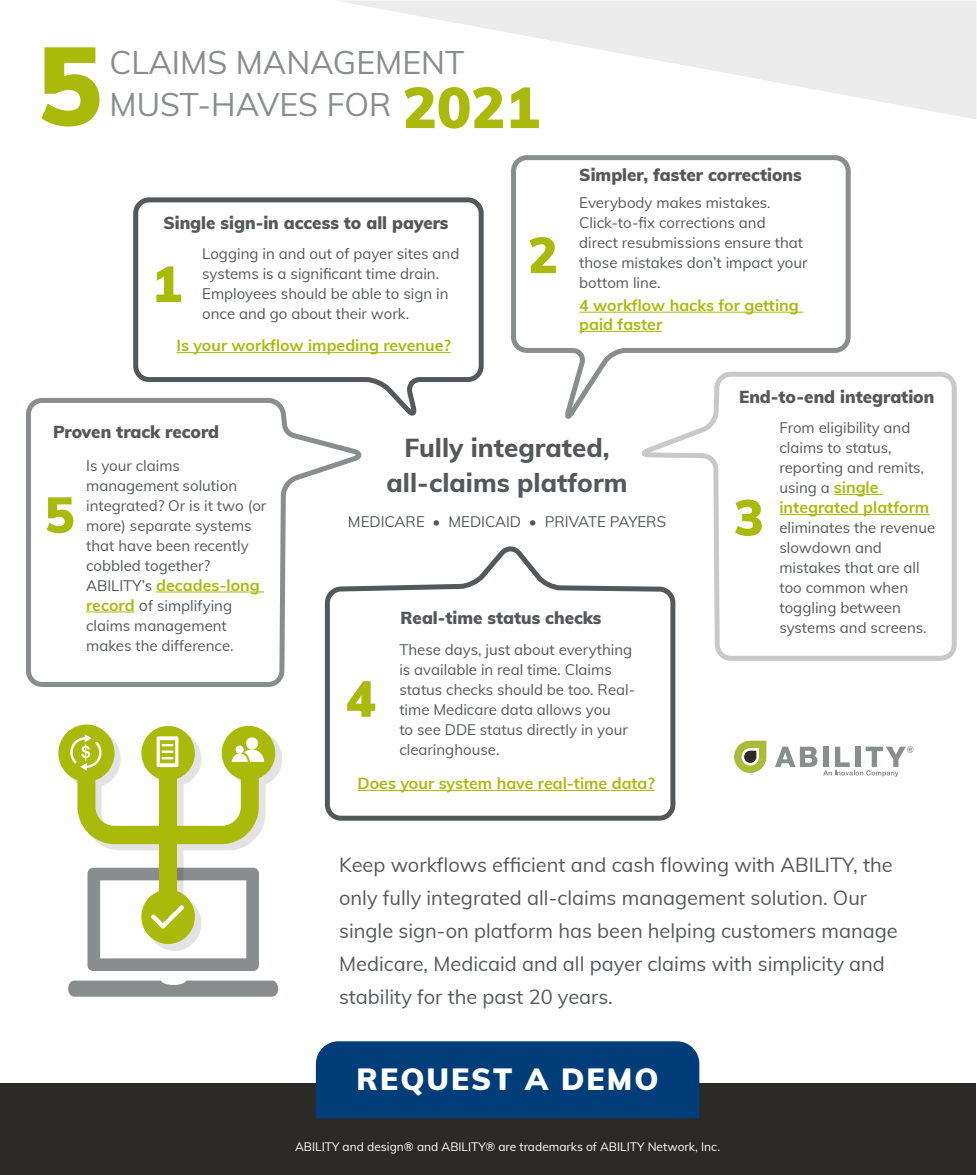
<style>
.page{position:relative;width:977px;height:1175px;background:#fff}
.page>*{position:absolute;margin:0;border:0;box-sizing:border-box;transform-origin:0 0}
.t1{font:900 50px "Muli";color:#aaba0a}
.t2{font:32px/42px "Muli";color:#898d8d}
.t3{font:900 30px "Muli";letter-spacing:.07em;color:#fff}
.t4{font:800 26px/35px "Muli";color:#54585a;text-align:center}
.t5{font:20px/33px "Muli";color:#54585a}
.t6{font:900 17px "Muli";color:#54585a}
.t7{font:700 16px/19.2px "Muli";color:#aaba0a}
.t8{font:15px/20px "Muli";color:#54585a}
.t9{font:12px "Muli";color:#fff}
.s1{font-weight:900;font-size:57px;color:#aaba0a}
.s2{font-weight:400;font-size:15px;color:#54585a}
.s3{font-weight:700;font-size:16px;color:#aaba0a}
.s4{font-size:16px}
</style>
<div class="page">
<div style="left:0;top:1083px;width:976px;height:91px;background:#2d2926"></div>
<svg style="left:324px;top:546px;width:352px;height:275px"></svg>
<svg style="left:133px;top:197px;width:351px;height:219px"></svg>
<svg style="left:42px;top:47px;width:57px;height:79px"></svg>
<svg style="left:775px;top:746px;width:42px;height:21px"></svg>
<svg style="left:734px;top:740px;width:32px;height:33px"></svg>
<svg style="left:823px;top:746px;width:90px;height:30px"></svg>
<svg style="left:637px;top:371px;width:320px;height:292px"></svg>
<svg style="left:26px;top:395px;width:341px;height:294px"></svg>
<svg style="left:511px;top:155px;width:342px;height:270px"></svg>
<hr style="left:176px;top:352px;width:275px;height:1px;background:#aaba0a">
<hr style="left:579px;top:312px;width:224px;height:1px;background:#aaba0a">
<hr style="left:579px;top:331px;width:83px;height:1px;background:#aaba0a">
<hr style="left:357px;top:790px;width:297px;height:1px;background:#aaba0a">
<svg style="left:338px;top:0;width:638px;height:119px"></svg>
<svg style="left:68px;top:980px;width:210px;height:16px;background:#919595"></svg>
<div style="left:64px;top:731px;width:218px;height:219px;background:#000;opacity:.11"></div>
<div style="left:141px;top:726px;width:54px;height:54px;background:#aaba0a;border-radius:50%"></div>
<div style="left:222px;top:726px;width:53px;height:54px;background:#aaba0a;border-radius:50%"></div>
<div style="left:58px;top:724px;width:56px;height:57px;background:#aaba0a;border-radius:50%"></div>
<div style="left:159px;top:753px;width:18px;height:163px;background:#aaba0a"></div>
<svg style="left:70px;top:734px;width:194px;height:110px"></svg>
<div style="left:235px;top:745px;width:9px;height:8px;background:#fff;border-radius:50%"></div>
<svg style="left:87px;top:867px;width:172px;height:104px"></svg>
<div style="left:316px;top:1041px;width:383px;height:77px;background:#003d79"></div>
<h2 class="t2" style="left:110px;top:40px;width:431px">CLAIMS MANAGEMENT<br>MUST-HAVES FOR <span class="s1">2021</span></h2>
<p class="t6" style="left:163px;top:210px;width:287px">Single sign-in access to all payers</p>
<h1 class="t1" style="left:152px;top:247px;width:31px">1</h1>
<p class="t8" style="left:202px;top:243px;width:258px">Logging in and out of payer sites and systems is a significant time drain.<br>Employees should be able to sign in once and go about their work.</p>
<p class="t7" style="left:176px;top:335px;width:276px">Is your workflow impeding revenue?</p>
<h1 class="t1" style="left:528px;top:218px;width:32px">2</h1>
<p class="t6" style="left:579px;top:162px;width:224px">Simpler, faster corrections</p>
<p class="t8" style="left:579px;top:192px;width:230px">Everybody makes mistakes.<br>Click-to-fix corrections and direct resubmissions ensure that those mistakes don’t impact your bottom line.</p>
<p class="t7" style="left:579px;top:295px;width:221px">4 workflow hacks for getting paid faster</p>
<p class="t6" style="left:739px;top:384px;width:197px">End-to-end integration</p>
<p class="t6" style="left:53px;top:419px;width:168px">Proven track record</p>
<h1 class="t1" style="left:45px;top:478px;width:31px">5</h1>
<p class="t8" style="left:86px;top:454px;width:182px">Is your claims management solution integrated? Or is it two (or more) separate systems that have been recently cobbled together?</p>
<p class="t7" style="left:86px;top:574px;width:175px"><span class="s2">ABILITY’s</span> decades-long</p>
<p class="t8" style="left:86px;top:594px;width:149px"><span class="s3">record</span> <span class="s4">o</span>f simplifying claims management makes the difference.</p>
<h3 class="t4" style="left:386px;top:429px;width:242px">Fully integrated, all-claims platform</h3>
<p class="t8" style="left:348px;top:510px;width:319px">MEDICARE • MEDICAID • PRIVATE PAYERS</p>
<h1 class="t1" style="left:346px;top:662px;width:31px">4</h1>
<p class="t6" style="left:400px;top:605px;width:202px">Real-time status checks</p>
<p class="t8" style="left:399px;top:638px;width:237px">These days, just about everything is available in real time. Claims status checks should be too. Real&shy;time Medicare data allows you<br>to see DDE status directly in your clearinghouse.</p>
<p class="t7" style="left:357px;top:773px;width:299px">Does your system have real-time data?</p>
<h1 class="t1" style="left:734px;top:481px;width:31px">3</h1>
<p class="t8" style="left:779px;top:417px;width:146px">From eligibility and claims to status, reporting and remits, using a <span class="s3">single</span></p>
<p class="t7" style="left:779px;top:497px;width:151px">integrated platform</p>
<p class="t8" style="left:779px;top:517px;width:157px">eliminates the revenue slowdown and mistakes that are all too common when toggling between systems and screens.</p>
<p class="t5" style="left:339px;top:847px;width:560px">Keep workflows efficient and cash flowing with ABILITY, the only fully integrated all-claims management solution. Our single sign-on platform has been helping customers manage Medicare, Medicaid and all payer claims with simplicity and stability for the past 20 years.</p>
<h3 class="t3" style="left:356px;top:1056px;width:303px">REQUEST A DEMO</h3>
<p class="t9" style="left:295px;top:1138px;width:426px">ABILITY and design® and ABILITY® are trademarks of ABILITY Network, Inc.</p>
</div>
